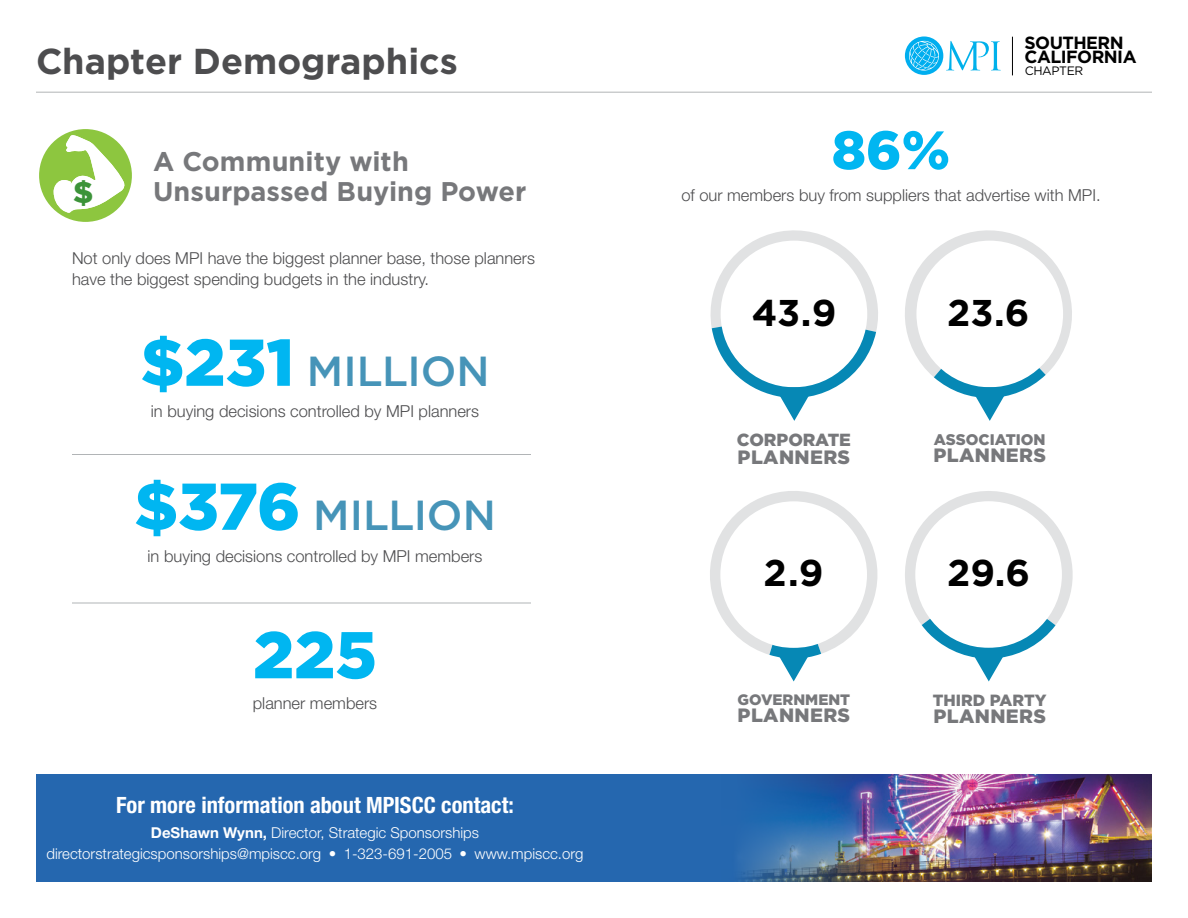
<style>
.page{position:relative;width:1188px;height:918px;background:#fff}
.page>*{position:absolute;margin:0;border:0;box-sizing:border-box;transform-origin:0 0}
.t1{font:900 66px "Gotham";color:#00b6f1}
.t2{font:900 54px "Gotham";color:#00b6f1}
.t3{font:500 42px "Gotham";letter-spacing:-.005em;color:#4694b8}
.t4{font:700 37.2px "Gotham";color:#000}
.t5{font:700 36px "Gotham";color:#4d4d4f}
.t6{font:900 30.15px "Gotham";color:#3c9339}
.t7{font:700 27px/30px "Gotham";color:#77787b}
.t8{font:700 condensed 22.5px "Helvetica Neue LT Std";color:#fff}
.t9{font:900 19.35px "Gotham";letter-spacing:.02em;color:#77787b}
.t10{font:700 17.7px/14.4px "Gotham";letter-spacing:-.03em;color:#000}
.t11{font:900 17.55px "Gotham";color:#77787b}
.t12{font:300 16.5px/21px "Helvetica Neue LT Std";color:#4d4d4f}
.t13{font:900 16.2px "Gotham";color:#77787b}
.t14{font:900 15.3px "Gotham";color:#77787b}
.t15{font:900 15.15px "Gotham";color:#77787b}
.t16{font:300 15px/21px "Helvetica Neue LT Std";color:#fff;text-align:center}
.t17{font:12.15px "Gotham";letter-spacing:-.03em;color:#000}
.s1{font-weight:900;font-size:66px;color:#00b6f1}
.s2{font-weight:700}
</style>
<div class="page">
<div style="left:36px;top:774px;width:1116px;height:108px;background:#2567af"></div>
<img style="left:740px;top:774px;width:412px;height:108px">
<svg style="left:905px;top:36px;width:96px;height:39px"></svg>
<hr style="left:1012px;top:37px;width:1px;height:38px;background:#000">
<hr style="left:36px;top:92px;width:1116px;height:1px;background:#b1b4b6">
<div style="left:39px;top:129px;width:93px;height:93px;background:#8dc63f;border-radius:50%"></div>
<svg style="left:54px;top:135px;width:71px;height:78px"></svg>
<svg style="left:710px;top:230px;width:168px;height:191px"></svg>
<svg style="left:905px;top:230px;width:167px;height:191px"></svg>
<svg style="left:710px;top:491px;width:168px;height:190px"></svg>
<svg style="left:905px;top:491px;width:168px;height:190px"></svg>
<hr style="left:72px;top:454px;width:459px;height:1px;background:#b1b4b6">
<hr style="left:72px;top:603px;width:459px;height:1px;background:#b1b4b6">
<h3 class="t5" style="left:36px;top:37px;width:424px">Chapter Demographics</h3>
<h3 class="t6" style="left:73px;top:171px;width:22px">$</h3>
<h3 class="t7" style="left:153px;top:147px;width:375px">A Community with<br>Unsurpassed Buying Power</h3>
<p class="t12" style="left:72px;top:247px;width:465px">Not only does MPI have the biggest planner base, those planners have the biggest spending budgets in the industry.</p>
<h3 class="t3" style="left:140px;top:343px;width:351px"><span class="s1">$231</span> MILLION</h3>
<p class="t12" style="left:151px;top:400px;width:330px">in buying decisions controlled by MPI planners</p>
<h3 class="t3" style="left:134px;top:487px;width:363px"><span class="s1">$376</span> MILLION</h3>
<p class="t12" style="left:148px;top:545px;width:336px">in buying decisions controlled by MPI members</p>
<h1 class="t1" style="left:253px;top:609px;width:125px">225</h1>
<p class="t12" style="left:253px;top:693px;width:126px">planner members</p>
<h3 class="t8" style="left:116px;top:791px;width:399px">For more information about MPISCC contact:</h3>
<p class="t16" style="left:46px;top:822px;width:539px"><span class="s2">DeShawn Wynn,</span> Director, Strategic Sponsorships directorstrategicsponsorships@mpiscc.org • 1-323-691-2005 • www.mpiscc.org</p>
<p class="t10" style="left:1025px;top:35px;width:114px">SOUTHERN<br>CALIFORNIA</p>
<h2 class="t2" style="left:832px;top:113px;width:120px">86%</h2>
<p class="t17" style="left:1025px;top:63px;width:60px">CHAPTER</p>
<p class="t12" style="left:681px;top:184px;width:421px">of our members buy from suppliers that advertise with MPI.</p>
<h3 class="t4" style="left:752px;top:288px;width:86px">43.9</h3>
<h3 class="t4" style="left:947px;top:288px;width:84px">23.6</h3>
<p class="t11" style="left:737px;top:428px;width:116px">CORPORATE</p>
<p class="t9" style="left:738px;top:444px;width:114px">PLANNERS</p>
<p class="t14" style="left:934px;top:429px;width:113px">ASSOCIATION</p>
<p class="t9" style="left:933px;top:442px;width:114px">PLANNERS</p>
<h3 class="t4" style="left:764px;top:548px;width:62px">2.9</h3>
<h3 class="t4" style="left:947px;top:548px;width:85px">29.6</h3>
<p class="t15" style="left:738px;top:689px;width:114px">GOVERNMENT</p>
<p class="t9" style="left:738px;top:702px;width:114px">PLANNERS</p>
<p class="t13" style="left:933px;top:689px;width:115px">THIRD PARTY</p>
<p class="t9" style="left:933px;top:703px;width:114px">PLANNERS</p>
</div>
